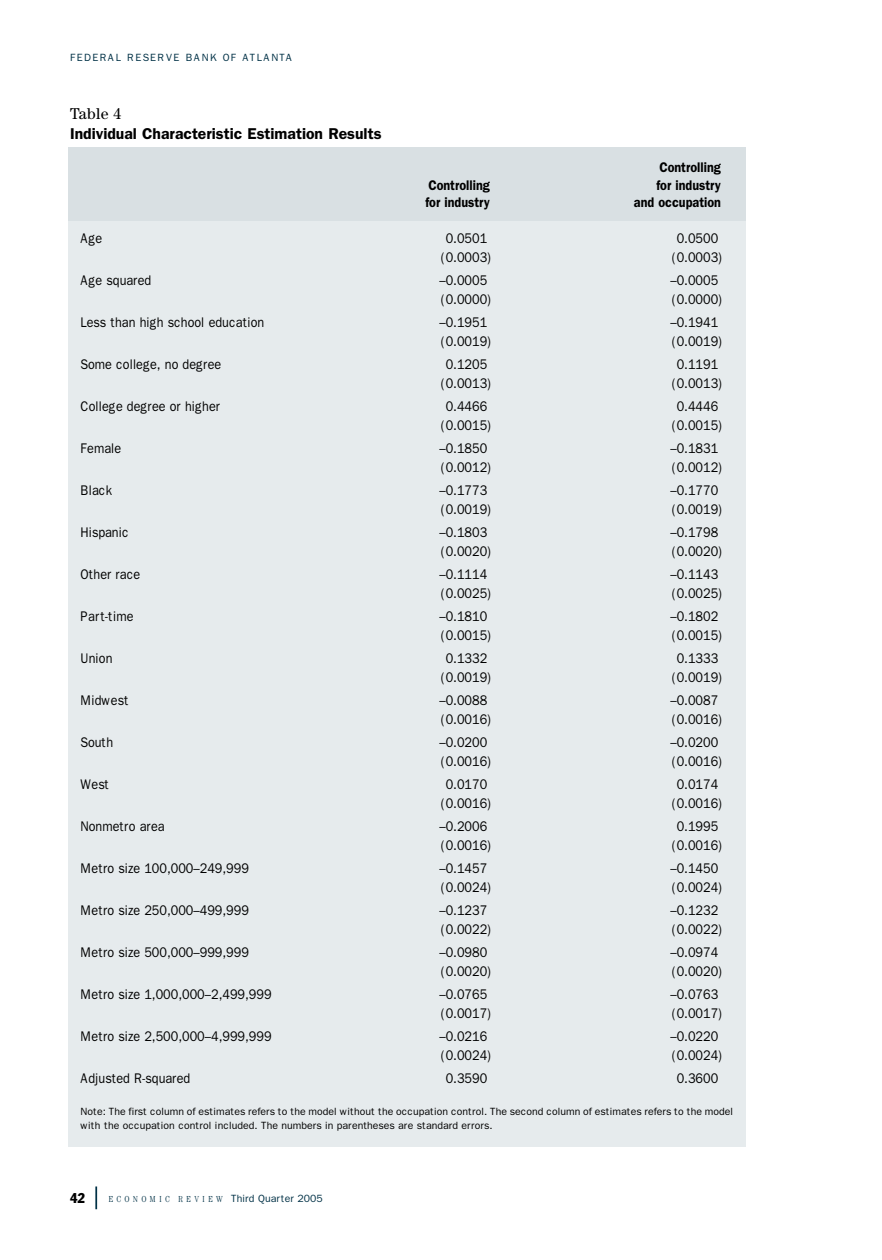
<style>
.page{position:relative;width:882px;height:1260px;background:#fff}
.page>*{position:absolute;margin:0;border:0;box-sizing:border-box;transform-origin:0 0}
.t1{font:600 15.75px "Franklin Gothic";color:#000}
.t2{font:15.75px "Century";letter-spacing:.015em;color:#000}
.t3{font:14px "Franklin Gothic";color:#000;scale:.9 1}
.t4{font:600 14px "Franklin Gothic";color:#000;scale:.9 1}
.t5{font:condensed 14px "Franklin Gothic";color:#000}
.t6{font:10.5px/14px "Franklin Gothic";color:#000}
.t7{font:10.5px "Franklin Gothic";color:#003146}
.t8{font:10.5px "Franklin Gothic";letter-spacing:.12em;color:#003146}
.s1{font-family:"Century";font-weight:300;font-stretch:condensed;font-size:8.75px}
</style>
<div class="page">
<hr style="left:95px;top:1186px;width:2px;height:23px;background:#003146">
<div style="left:68px;top:189px;width:678px;height:957px;background:#e6ebed"></div>
<div style="left:68px;top:147px;width:678px;height:73px;background:#d9e0e3"></div>
<p class="t8" style="left:70px;top:54px;width:224px">FEDERAL RESERVE BANK OF ATLANTA</p>
<p class="t2" style="left:70px;top:108px;width:53px">Table 4</p>
<p class="t1" style="left:70px;top:128px;width:313px">Individual Characteristic Estimation Results</p>
<p class="t4" style="left:659px;top:163px;width:70px">Controlling</p>
<p class="t4" style="left:428px;top:180px;width:70px">Controlling</p>
<p class="t4" style="left:657px;top:180px;width:73px">for industry</p>
<p class="t4" style="left:426px;top:198px;width:73px">for industry</p>
<p class="t4" style="left:634px;top:198px;width:98px">and occupation</p>
<p class="t3" style="left:81px;top:234px;width:26px">Age</p>
<p class="t3" style="left:446px;top:234px;width:48px">0.0501</p>
<p class="t3" style="left:677px;top:234px;width:48px">0.0500</p>
<p class="t3" style="left:441px;top:252px;width:58px">(0.0003)</p>
<p class="t3" style="left:672px;top:252px;width:58px">(0.0003)</p>
<p class="t3" style="left:81px;top:276px;width:80px">Age squared</p>
<p class="t3" style="left:439px;top:276px;width:55px">–0.0005</p>
<p class="t3" style="left:670px;top:276px;width:55px">–0.0005</p>
<p class="t3" style="left:441px;top:294px;width:58px">(0.0000)</p>
<p class="t3" style="left:672px;top:294px;width:58px">(0.0000)</p>
<p class="t3" style="left:81px;top:318px;width:206px">Less than high school education</p>
<p class="t3" style="left:439px;top:318px;width:55px">–0.1951</p>
<p class="t3" style="left:670px;top:318px;width:55px">–0.1941</p>
<p class="t3" style="left:441px;top:336px;width:58px">(0.0019)</p>
<p class="t3" style="left:672px;top:336px;width:58px">(0.0019)</p>
<p class="t3" style="left:81px;top:360px;width:158px">Some college, no degree</p>
<p class="t3" style="left:446px;top:360px;width:48px">0.1205</p>
<p class="t3" style="left:677px;top:360px;width:48px">0.1191</p>
<p class="t3" style="left:441px;top:378px;width:58px">(0.0013)</p>
<p class="t3" style="left:672px;top:378px;width:58px">(0.0013)</p>
<p class="t3" style="left:81px;top:402px;width:157px">College degree or higher</p>
<p class="t3" style="left:446px;top:402px;width:48px">0.4466</p>
<p class="t3" style="left:677px;top:402px;width:48px">0.4446</p>
<p class="t3" style="left:441px;top:420px;width:58px">(0.0015)</p>
<p class="t3" style="left:672px;top:420px;width:58px">(0.0015)</p>
<p class="t3" style="left:81px;top:444px;width:47px">Female</p>
<p class="t3" style="left:439px;top:444px;width:55px">–0.1850</p>
<p class="t3" style="left:670px;top:444px;width:55px">–0.1831</p>
<p class="t3" style="left:441px;top:462px;width:58px">(0.0012)</p>
<p class="t3" style="left:672px;top:462px;width:58px">(0.0012)</p>
<p class="t3" style="left:81px;top:486px;width:37px">Black</p>
<p class="t3" style="left:439px;top:486px;width:55px">–0.1773</p>
<p class="t3" style="left:670px;top:486px;width:55px">–0.1770</p>
<p class="t3" style="left:441px;top:504px;width:58px">(0.0019)</p>
<p class="t3" style="left:672px;top:504px;width:58px">(0.0019)</p>
<p class="t3" style="left:81px;top:528px;width:55px">Hispanic</p>
<p class="t3" style="left:439px;top:528px;width:55px">–0.1803</p>
<p class="t3" style="left:670px;top:528px;width:55px">–0.1798</p>
<p class="t3" style="left:441px;top:546px;width:58px">(0.0020)</p>
<p class="t3" style="left:672px;top:546px;width:58px">(0.0020)</p>
<p class="t3" style="left:81px;top:570px;width:68px">Other race</p>
<p class="t3" style="left:439px;top:570px;width:55px">–0.1114</p>
<p class="t3" style="left:670px;top:570px;width:55px">–0.1143</p>
<p class="t3" style="left:441px;top:588px;width:58px">(0.0025)</p>
<p class="t3" style="left:672px;top:588px;width:58px">(0.0025)</p>
<p class="t3" style="left:81px;top:612px;width:60px">Part-time</p>
<p class="t3" style="left:439px;top:612px;width:55px">–0.1810</p>
<p class="t3" style="left:670px;top:612px;width:55px">–0.1802</p>
<p class="t3" style="left:441px;top:630px;width:58px">(0.0015)</p>
<p class="t3" style="left:672px;top:630px;width:58px">(0.0015)</p>
<p class="t3" style="left:81px;top:654px;width:37px">Union</p>
<p class="t3" style="left:446px;top:654px;width:48px">0.1332</p>
<p class="t3" style="left:677px;top:654px;width:48px">0.1333</p>
<p class="t3" style="left:441px;top:672px;width:58px">(0.0019)</p>
<p class="t3" style="left:672px;top:672px;width:58px">(0.0019)</p>
<p class="t3" style="left:81px;top:696px;width:55px">Midwest</p>
<p class="t3" style="left:439px;top:696px;width:55px">–0.0088</p>
<p class="t3" style="left:670px;top:696px;width:55px">–0.0087</p>
<p class="t3" style="left:441px;top:714px;width:58px">(0.0016)</p>
<p class="t3" style="left:672px;top:714px;width:58px">(0.0016)</p>
<p class="t3" style="left:81px;top:738px;width:38px">South</p>
<p class="t3" style="left:439px;top:738px;width:55px">–0.0200</p>
<p class="t3" style="left:670px;top:738px;width:55px">–0.0200</p>
<p class="t3" style="left:441px;top:756px;width:58px">(0.0016)</p>
<p class="t3" style="left:672px;top:756px;width:58px">(0.0016)</p>
<p class="t3" style="left:81px;top:780px;width:34px">West</p>
<p class="t3" style="left:446px;top:780px;width:48px">0.0170</p>
<p class="t3" style="left:677px;top:780px;width:48px">0.0174</p>
<p class="t3" style="left:441px;top:798px;width:58px">(0.0016)</p>
<p class="t3" style="left:672px;top:798px;width:58px">(0.0016)</p>
<p class="t3" style="left:81px;top:822px;width:95px">Nonmetro area</p>
<p class="t3" style="left:439px;top:822px;width:55px">–0.2006</p>
<p class="t3" style="left:677px;top:822px;width:48px">0.1995</p>
<p class="t3" style="left:441px;top:840px;width:58px">(0.0016)</p>
<p class="t3" style="left:672px;top:840px;width:58px">(0.0016)</p>
<p class="t3" style="left:81px;top:864px;width:189px">Metro size 100,000–249,999</p>
<p class="t3" style="left:439px;top:864px;width:55px">–0.1457</p>
<p class="t3" style="left:670px;top:864px;width:55px">–0.1450</p>
<p class="t3" style="left:441px;top:882px;width:58px">(0.0024)</p>
<p class="t3" style="left:672px;top:882px;width:58px">(0.0024)</p>
<p class="t3" style="left:81px;top:906px;width:189px">Metro size 250,000–499,999</p>
<p class="t3" style="left:439px;top:906px;width:55px">–0.1237</p>
<p class="t3" style="left:670px;top:906px;width:55px">–0.1232</p>
<p class="t3" style="left:441px;top:924px;width:58px">(0.0022)</p>
<p class="t3" style="left:672px;top:924px;width:58px">(0.0022)</p>
<p class="t3" style="left:81px;top:948px;width:189px">Metro size 500,000–999,999</p>
<p class="t3" style="left:439px;top:948px;width:55px">–0.0980</p>
<p class="t3" style="left:670px;top:948px;width:55px">–0.0974</p>
<p class="t3" style="left:441px;top:966px;width:58px">(0.0020)</p>
<p class="t3" style="left:672px;top:966px;width:58px">(0.0020)</p>
<p class="t3" style="left:81px;top:990px;width:214px">Metro size 1,000,000–2,499,999</p>
<p class="t3" style="left:439px;top:990px;width:55px">–0.0765</p>
<p class="t3" style="left:670px;top:990px;width:55px">–0.0763</p>
<p class="t3" style="left:441px;top:1008px;width:58px">(0.0017)</p>
<p class="t3" style="left:672px;top:1008px;width:58px">(0.0017)</p>
<p class="t3" style="left:81px;top:1032px;width:214px">Metro size 2,500,000–4,999,999</p>
<p class="t3" style="left:439px;top:1032px;width:55px">–0.0216</p>
<p class="t3" style="left:670px;top:1032px;width:55px">–0.0220</p>
<p class="t3" style="left:441px;top:1050px;width:58px">(0.0024)</p>
<p class="t3" style="left:672px;top:1050px;width:58px">(0.0024)</p>
<p class="t3" style="left:81px;top:1074px;width:124px">Adjusted R-squared</p>
<p class="t3" style="left:446px;top:1074px;width:48px">0.3590</p>
<p class="t3" style="left:677px;top:1074px;width:48px">0.3600</p>
<p class="t6" style="left:80px;top:1105px;width:654px">Note: The first column of estimates refers to the model without the occupation control. The second column of estimates refers to the model with the occupation control included. The numbers in parentheses are standard errors.</p>
<p class="t5" style="left:70px;top:1193px;width:17px">42</p>
<p class="t7" style="left:108px;top:1195px;width:216px"><span class="s1">E C O N O M I C R E V I E W</span> Third Quarter 2005</p>
</div>
